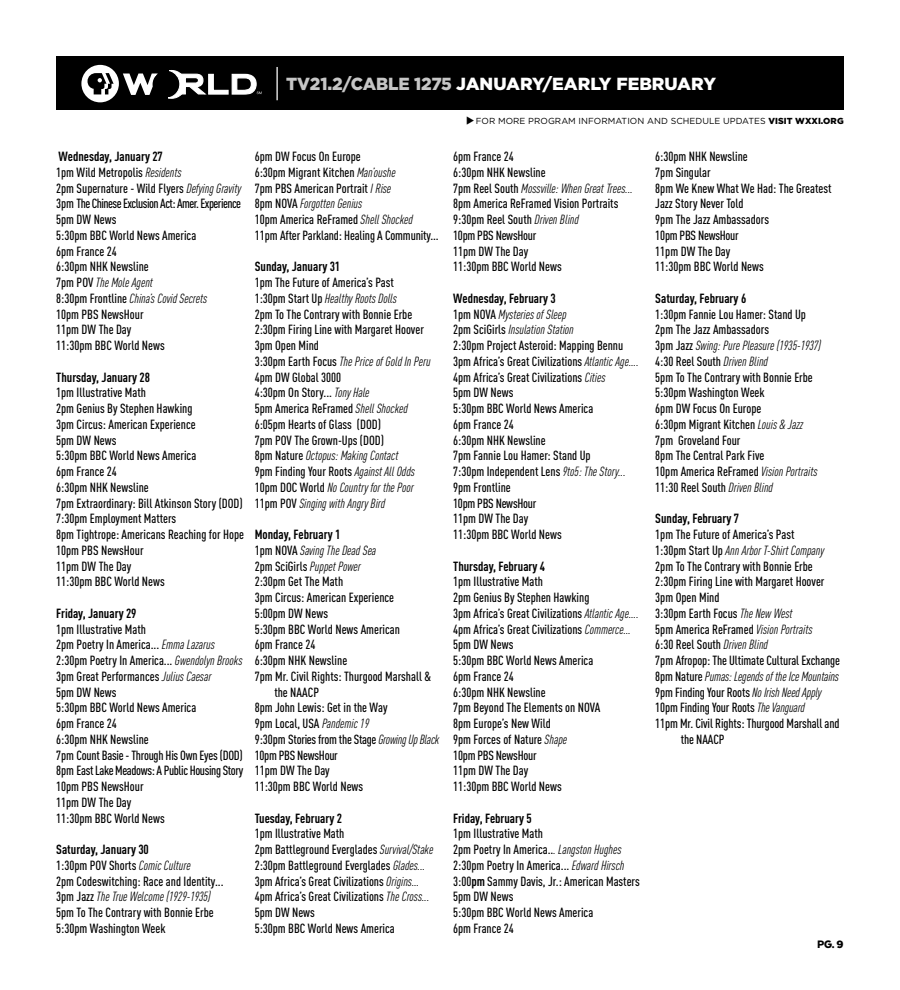
<style>
.page{position:relative;width:900px;height:990px;background:#fff}
.page>*{position:absolute;margin:0;border:0;box-sizing:border-box;transform-origin:0 0}
.t1{font:900 17.5px "Gotham";letter-spacing:-.01em;color:#fff}
.t2{font:500 condensed 13.12px/15.8px "DINOT";color:#000}
.t3{font:700 condensed 13.12px "DINOT";color:#000}
.t4{font:italic condensed 13.12px "DINOT";color:#000}
.t5{font:500 condensed 13.12px "DINOT";letter-spacing:-.02em;color:#000}
.t6{font:900 12.5px "Texta";color:#000}
.t7{font:8.75px "Gotham";letter-spacing:.005em;color:#000}
.s1{font-weight:700}
.s2{font-weight:400;font-style:italic}
.s3{color:#c6c6c6}
.s4{font-weight:500;font-style:normal}
.s5{font-weight:900}
</style>
<div class="page">
<div style="left:56px;top:56px;width:788px;height:54px;background:#000"></div>
<hr style="left:276px;top:67px;width:2px;height:33px;background:#fff">
<svg style="left:81px;top:65px;width:77px;height:37px"></svg>
<svg style="left:168px;top:70px;width:94px;height:29px"></svg>
<p class="t2" style="left:56px;top:149px;width:187px"><span class="s1">Wednesday, January 27<br></span>1pm Wild Metropolis <span class="s2">Residents<br></span>2pm Supernature - Wild Flyers <span class="s2">Defying Gravity<br></span>3pm The Chinese Exclusion Act: Amer. Experience<br>5pm DW News<br>5:30pm BBC World News America<br>6pm France 24<br>6:30pm NHK Newsline<br>7pm POV <span class="s2">The Mole Agent<br></span>8:30pm Frontline <span class="s2">China’s Covid Secrets<br></span>10pm PBS NewsHour<br>11pm DW The Day<br>11:30pm BBC World News</p>
<p class="t3" style="left:56px;top:369px;width:95px">Thursday, January 28</p>
<p class="t2" style="left:56px;top:385px;width:189px">1pm Illustrative Math<br>2pm Genius By Stephen Hawking<br>3pm Circus: American Experience<br>5pm DW News<br>5:30pm BBC World News America<br>6pm France 24<br>6:30pm NHK Newsline<br>7pm Extraordinary: Bill Atkinson Story (DOD)<br>7:30pm Employment Matters<br>8pm Tightrope: Americans Reaching for Hope<br>10pm PBS NewsHour<br>11pm DW The Day<br>11:30pm BBC World News</p>
<p class="t3" style="left:56px;top:605px;width:82px">Friday, January 29</p>
<p class="t2" style="left:56px;top:621px;width:189px">1pm Illustrative Math<br>2pm Poetry In America... <span class="s2">Emma Lazarus<br></span>2:30pm Poetry In America... <span class="s2">Gwendolyn Brooks<br></span>3pm Great Performances <span class="s2">Julius Caesar<br></span>5pm DW News<br>5:30pm BBC World News America<br>6pm France 24<br>6:30pm NHK Newsline<br>7pm Count Basie - Through His Own Eyes (DOD)<br>8pm East Lake Meadows: A Public Housing Story<br>10pm PBS NewsHour<br>11pm DW The Day<br>11:30pm BBC World News</p>
<p class="t2" style="left:56px;top:842px;width:169px"><span class="s1">Saturday, January 30<br></span>1:30pm POV Shorts <span class="s2">Comic Culture<br></span>2pm Codeswitching: Race and Identity...<br>3pm Jazz <span class="s2">The True Welcome (1929-1935)<br></span>5pm To The Contrary with Bonnie Erbe<br>5:30pm Washington Week</p>
<h1 class="t1" style="left:286px;top:74px;width:431px"><span class="s3">TV21.2/CABLE 1275</span> JANUARY/EARLY FEBRUARY</h1>
<p class="t2" style="left:255px;top:149px;width:186px">6pm DW Focus On Europe<br>6:30pm Migrant Kitchen <span class="s2">Man’oushe<br></span>7pm PBS American Portrait <span class="s2">I Rise<br></span>8pm NOVA <span class="s2">Forgotten Genius<br></span>10pm America ReFramed <span class="s2">Shell Shocked<br></span>11pm After Parkland: Healing A Community...</p>
<p class="t3" style="left:255px;top:259px;width:87px">Sunday, January 31</p>
<p class="t2" style="left:255px;top:275px;width:177px">1pm The Future of America’s Past<br>1:30pm Start Up <span class="s2">Healthy Roots Dolls<br></span>2pm To The Contrary with Bonnie Erbe<br>2:30pm Firing Line with Margaret Hoover<br>3pm Open Mind<br>3:30pm Earth Focus <span class="s2">The Price of Gold In Peru<br></span>4pm DW Global 3000<br>4:30pm On Story... <span class="s2">Tony Hale<br></span>5pm America ReFramed <span class="s2">Shell Shocked<br></span>6:05pm Hearts of Glass (DOD)<br>7pm POV The Grown-Ups (DOD)<br>8pm Nature <span class="s2">Octopus: Making Contact<br></span>9pm Finding Your Roots <span class="s2">Against All Odds<br></span>10pm DOC World <span class="s2">No Country for the Poor<br></span>11pm POV <span class="s2">Singing with Angry Bird</span></p>
<p class="t3" style="left:255px;top:527px;width:87px">Monday, February 1</p>
<p class="t4" style="left:255px;top:543px;width:123px"><span class="s4">1pm NOVA</span> Saving The Dead Sea</p>
<p class="t2" style="left:255px;top:558px;width:108px">2pm SciGirls <span class="s2">Puppet Power</span></p>
<p class="t2" style="left:255px;top:574px;width:90px">2:30pm Get The Math</p>
<p class="t2" style="left:255px;top:590px;width:141px">3pm Circus: American Experience</p>
<p class="t2" style="left:255px;top:605px;width:75px">5:00pm DW News</p>
<p class="t2" style="left:255px;top:621px;width:147px">5:30pm BBC World News American</p>
<p class="t2" style="left:255px;top:637px;width:62px">6pm France 24</p>
<p class="t2" style="left:255px;top:653px;width:94px">6:30pm NHK Newsline</p>
<p class="t2" style="left:255px;top:668px;width:178px">7pm Mr. Civil Rights: Thurgood Marshall &amp;</p>
<p class="t2" style="left:274px;top:684px;width:46px">the NAACP</p>
<p class="t2" style="left:255px;top:700px;width:134px">8pm John Lewis: Get in the Way</p>
<p class="t2" style="left:255px;top:716px;width:116px">9pm Local, USA <span class="s2">Pandemic 19</span></p>
<p class="t5" style="left:255px;top:732px;width:186px">9:30pm Stories from the Stage <span class="s2">Growing Up Black</span></p>
<p class="t5" style="left:255px;top:747px;width:85px">10pm PBS NewsHour</p>
<p class="t2" style="left:255px;top:763px;width:77px">11pm DW The Day</p>
<p class="t2" style="left:255px;top:779px;width:110px">11:30pm BBC World News</p>
<p class="t3" style="left:255px;top:810px;width:89px">Tuesday, February 2</p>
<p class="t2" style="left:255px;top:826px;width:180px">1pm Illustrative Math<br>2pm Battleground Everglades <span class="s2">Survival/Stake </span>2:30pm Battleground Everglades <span class="s2">Glades...<br></span>3pm Africa’s Great Civilizations <span class="s2">Origins...<br></span>4pm Africa’s Great Civilizations <span class="s2">The Cross...<br></span>5pm DW News<br>5:30pm BBC World News America</p>
<p class="t7" style="left:476px;top:115px;width:369px">FOR MORE PROGRAM INFORMATION AND SCHEDULE UPDATES <span class="s5">VISIT WXXI.ORG</span></p>
<p class="t2" style="left:453px;top:149px;width:181px">6pm France 24<br>6:30pm NHK Newsline<br>7pm Reel South <span class="s2">Mossville: When Great Trees...<br></span>8pm America ReFramed Vision Portraits<br>9:30pm Reel South <span class="s2">Driven Blind<br></span>10pm PBS NewsHour<br>11pm DW The Day<br>11:30pm BBC World News</p>
<p class="t2" style="left:453px;top:290px;width:187px"><span class="s1">Wednesday, February 3<br></span>1pm NOVA <span class="s2">Mysteries of Sleep<br></span>2pm SciGirls <span class="s2">Insulation Station<br></span>2:30pm Project Asteroid: Mapping Bennu<br>3pm Africa’s Great Civilizations <span class="s2">Atlantic Age....<br></span>4pm Africa’s Great Civilizations <span class="s2">Cities<br></span>5pm DW News<br>5:30pm BBC World News America<br>6pm France 24<br>6:30pm NHK Newsline<br>7pm Fannie Lou Hamer: Stand Up<br>7:30pm Independent Lens <span class="s2">9to5: The Story...<br></span>9pm Frontline<br>10pm PBS NewsHour<br>11pm DW The Day<br>11:30pm BBC World News</p>
<p class="t3" style="left:453px;top:558px;width:94px">Thursday, February 4</p>
<p class="t2" style="left:453px;top:574px;width:187px">1pm Illustrative Math<br>2pm Genius By Stephen Hawking<br>3pm Africa’s Great Civilizations <span class="s2">Atlantic Age....<br></span>4pm Africa’s Great Civilizations <span class="s2">Commerce...<br></span>5pm DW News<br>5:30pm BBC World News America<br>6pm France 24<br>6:30pm NHK Newsline<br>7pm Beyond The Elements on NOVA<br>8pm Europe’s New Wild<br>9pm Forces of Nature <span class="s2">Shape<br></span>10pm PBS NewsHour<br>11pm DW The Day<br>11:30pm BBC World News</p>
<p class="t3" style="left:453px;top:810px;width:80px">Friday, February 5</p>
<p class="t2" style="left:453px;top:826px;width:188px">1pm Illustrative Math<br>2pm Poetry In America..<span class="s2">. Langston Hughes<br></span>2:30pm Poetry In America... <span class="s2">Edward Hirsch<br></span>3:00<span class="s1">pm</span> Sammy Davis, Jr.: American Masters<br>5pm DW News<br>5:30pm BBC World News America<br>6pm France 24</p>
<p class="t2" style="left:655px;top:149px;width:178px">6:30pm NHK Newsline<br>7pm Singular<br>8pm We Knew What We Had: The Greatest<br>Jazz Story Never Told<br>9pm The Jazz Ambassadors<br>10pm PBS NewsHour<br>11pm DW The Day<br>11:30pm BBC World News</p>
<p class="t3" style="left:655px;top:290px;width:92px">Saturday, February 6</p>
<p class="t2" style="left:655px;top:306px;width:167px">1:30pm Fannie Lou Hamer: Stand Up<br>2pm The Jazz Ambassadors<br>3pm Jazz <span class="s2">Swing: Pure Pleasure (1935-1937)<br></span>4:30 Reel South <span class="s2">Driven Blind<br></span>5pm To The Contrary with Bonnie Erbe<br>5:30pm Washington Week<br>6pm DW Focus On Europe<br>6:30pm Migrant Kitchen <span class="s2">Louis &amp; Jazz<br></span>7pm Groveland Four<br>8pm The Central Park Five<br>10pm America ReFramed <span class="s2">Vision Portraits<br></span>11:30 Reel South <span class="s2">Driven Blind</span></p>
<p class="t3" style="left:655px;top:511px;width:85px">Sunday, February 7</p>
<p class="t2" style="left:655px;top:527px;width:141px">1pm The Future of America’s Past</p>
<p class="t4" style="left:655px;top:543px;width:170px"><span class="s4">1:30pm Start Up</span> Ann Arbor T-Shirt Company</p>
<p class="t2" style="left:655px;top:558px;width:159px">2pm To The Contrary with Bonnie Erbe</p>
<p class="t2" style="left:655px;top:574px;width:171px">2:30pm Firing Line with Margaret Hoover</p>
<p class="t2" style="left:655px;top:590px;width:66px">3pm Open Mind</p>
<p class="t2" style="left:655px;top:605px;width:139px">3:30pm Earth Focus <span class="s2">The New West</span></p>
<p class="t2" style="left:655px;top:621px;width:159px">5pm America ReFramed <span class="s2">Vision Portraits</span></p>
<p class="t2" style="left:655px;top:637px;width:114px">6:30 Reel South <span class="s2">Driven Blind</span></p>
<p class="t2" style="left:655px;top:653px;width:186px">7pm Afropop: The Ultimate Cultural Exchange</p>
<p class="t4" style="left:655px;top:669px;width:185px"><span class="s4">8pm Nature</span> Pumas: Legends of the Ice Mountains</p>
<p class="t2" style="left:655px;top:684px;width:168px">9pm Finding Your Roots <span class="s2">No Irish Need Apply</span></p>
<p class="t2" style="left:655px;top:700px;width:151px">10pm Finding Your Roots <span class="s2">The Vanguard</span></p>
<p class="t2" style="left:655px;top:716px;width:186px">11pm Mr. Civil Rights: Thurgood Marshall and</p>
<p class="t2" style="left:681px;top:731px;width:45px">the NAACP</p>
<p class="t6" style="left:817px;top:938px;width:28px">PG. 9</p>
</div>
